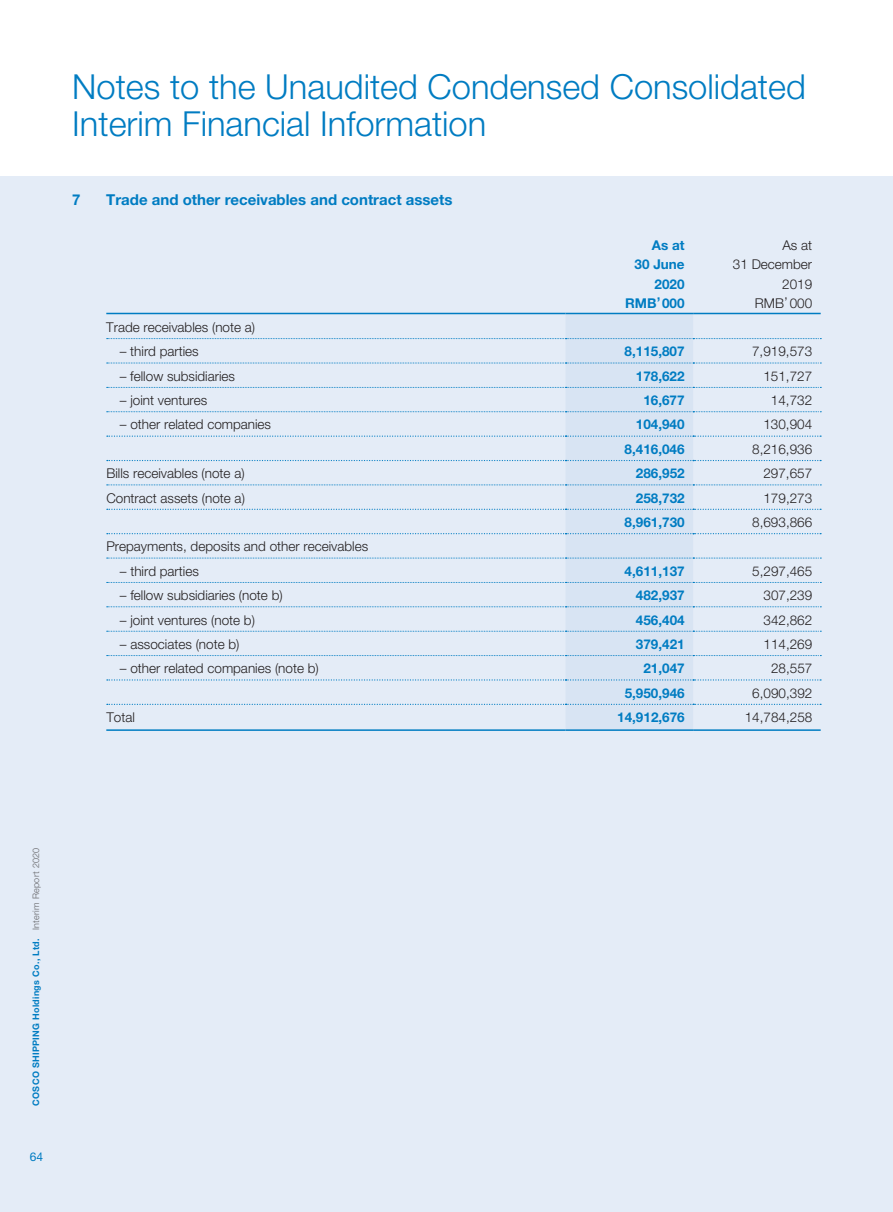
<style>
.page{position:relative;width:893px;height:1212px;background:#fff}
.page>*{position:absolute;margin:0;border:0;box-sizing:border-box;transform-origin:0 0}
.t1{font:300 34.5px/37.5px "Helvetica Neue LT Std";color:#007cc2}
.t2{font:700 15px "Helvetica Neue LT Std";color:#007cc2}
.t3{font:300 13.5px/19.5px "Helvetica Neue LT Std";color:#231f20;text-align:right}
.t4{font:700 13.5px/19.5px "Helvetica Neue LT Std";color:#007cc2;text-align:right}
.t5{font:12px "Helvetica Neue LT Std";color:#007cc2}
.t6{font:700 9px "Helvetica Neue LT Std";letter-spacing:.03em;color:#007cc2}
.s1{font-weight:300;color:#636366}
</style>
<div class="page">
<div style="left:0;top:176px;width:892px;height:1036px;background:#e4ecf7"></div>
<div style="left:566px;top:314px;width:127px;height:415px;background:#d8e4f3"></div>
<svg style="left:107px;top:338px;width:714px;height:1px"></svg>
<svg style="left:107px;top:363px;width:714px;height:1px"></svg>
<svg style="left:107px;top:387px;width:714px;height:1px"></svg>
<svg style="left:107px;top:411px;width:714px;height:1px"></svg>
<svg style="left:107px;top:484px;width:714px;height:1px"></svg>
<svg style="left:107px;top:558px;width:714px;height:1px"></svg>
<svg style="left:107px;top:582px;width:714px;height:1px"></svg>
<svg style="left:107px;top:606px;width:714px;height:1px"></svg>
<svg style="left:107px;top:631px;width:714px;height:1px"></svg>
<svg style="left:107px;top:655px;width:714px;height:1px"></svg>
<svg style="left:107px;top:679px;width:714px;height:1px"></svg>
<svg style="left:107px;top:704px;width:714px;height:1px"></svg>
<svg style="left:107px;top:509px;width:714px;height:1px"></svg>
<svg style="left:107px;top:533px;width:714px;height:1px"></svg>
<svg style="left:107px;top:435px;width:714px;height:2px"></svg>
<svg style="left:107px;top:460px;width:714px;height:1px"></svg>
<hr style="left:106px;top:313px;width:460px;height:1px;background:#007cc2">
<hr style="left:566px;top:313px;width:127px;height:1px;background:#007cc2">
<hr style="left:693px;top:313px;width:128px;height:1px;background:#007cc2">
<hr style="left:106px;top:729px;width:460px;height:2px;background:#007cc2">
<hr style="left:566px;top:729px;width:127px;height:2px;background:#007cc2">
<hr style="left:693px;top:729px;width:128px;height:2px;background:#007cc2">
<h1 class="t1" style="left:72px;top:67px;width:735px">Notes to the Unaudited Condensed Consolidated<br>Interim Financial Information</h1>
<p class="t2" style="left:72px;top:190px;width:10px">7</p>
<p class="t2" style="left:106px;top:190px;width:348px">Trade and other receivables and contract assets</p>
<p class="t4" style="left:635px;top:235px;width:52px">As at<br>30 June<br>2020</p>
<p class="t3" style="left:733px;top:235px;width:81px">As at<br>31 December<br>2019</p>
<p class="t4" style="left:625px;top:293px;width:61px">RMB’000</p>
<p class="t3" style="left:755px;top:293px;width:59px">RMB’000</p>
<p class="t3" style="left:106px;top:317px;width:150px">Trade receivables (note a)</p>
<p class="t3" style="left:120px;top:341px;width:81px">– third parties</p>
<p class="t4" style="left:625px;top:341px;width:62px">8,115,807</p>
<p class="t3" style="left:752px;top:341px;width:62px">7,919,573</p>
<p class="t3" style="left:120px;top:366px;width:117px">– fellow subsidiaries</p>
<p class="t4" style="left:636px;top:366px;width:50px">178,622</p>
<p class="t3" style="left:763px;top:366px;width:50px">151,727</p>
<p class="t3" style="left:120px;top:390px;width:89px">– joint ventures</p>
<p class="t4" style="left:643px;top:390px;width:43px">16,677</p>
<p class="t3" style="left:771px;top:390px;width:43px">14,732</p>
<p class="t3" style="left:120px;top:415px;width:153px">– other related companies</p>
<p class="t4" style="left:636px;top:415px;width:50px">104,940</p>
<p class="t3" style="left:763px;top:415px;width:50px">130,904</p>
<p class="t4" style="left:625px;top:439px;width:62px">8,416,046</p>
<p class="t3" style="left:752px;top:439px;width:62px">8,216,936</p>
<p class="t3" style="left:106px;top:463px;width:140px">Bills receivables (note a)</p>
<p class="t4" style="left:636px;top:463px;width:50px">286,952</p>
<p class="t3" style="left:763px;top:463px;width:50px">297,657</p>
<p class="t3" style="left:106px;top:488px;width:140px">Contract assets (note a)</p>
<p class="t4" style="left:636px;top:488px;width:50px">258,732</p>
<p class="t3" style="left:763px;top:488px;width:50px">179,273</p>
<p class="t4" style="left:625px;top:512px;width:62px">8,961,730</p>
<p class="t3" style="left:752px;top:512px;width:62px">8,693,866</p>
<p class="t3" style="left:106px;top:536px;width:263px">Prepayments, deposits and other receivables</p>
<p class="t3" style="left:120px;top:561px;width:81px">– third parties</p>
<p class="t4" style="left:625px;top:561px;width:62px">4,611,137</p>
<p class="t3" style="left:752px;top:561px;width:62px">5,297,465</p>
<p class="t3" style="left:120px;top:585px;width:164px">– fellow subsidiaries (note b)</p>
<p class="t4" style="left:636px;top:585px;width:50px">482,937</p>
<p class="t3" style="left:763px;top:585px;width:50px">307,239</p>
<p class="t3" style="left:120px;top:610px;width:137px">– joint ventures (note b)</p>
<p class="t4" style="left:636px;top:610px;width:50px">456,404</p>
<p class="t3" style="left:763px;top:610px;width:50px">342,862</p>
<p class="t3" style="left:120px;top:634px;width:121px">– associates (note b)</p>
<p class="t4" style="left:636px;top:634px;width:50px">379,421</p>
<p class="t3" style="left:763px;top:634px;width:50px">114,269</p>
<p class="t3" style="left:120px;top:658px;width:200px">– other related companies (note b)</p>
<p class="t4" style="left:643px;top:658px;width:43px">21,047</p>
<p class="t3" style="left:771px;top:658px;width:43px">28,557</p>
<p class="t4" style="left:625px;top:683px;width:62px">5,950,946</p>
<p class="t3" style="left:752px;top:683px;width:62px">6,090,392</p>
<p class="t3" style="left:106px;top:707px;width:30px">Total</p>
<p class="t4" style="left:617px;top:707px;width:69px">14,912,676</p>
<p class="t3" style="left:745px;top:707px;width:69px">14,784,258</p>
<p class="t6" style="left:31px;top:1106px;width:260px;rotate:-90deg">COSCO SHIPPING Holdings Co., Ltd. <span class="s1">Interim Report 2020</span></p>
<p class="t5" style="left:30px;top:1150px;width:15px">64</p>
</div>
